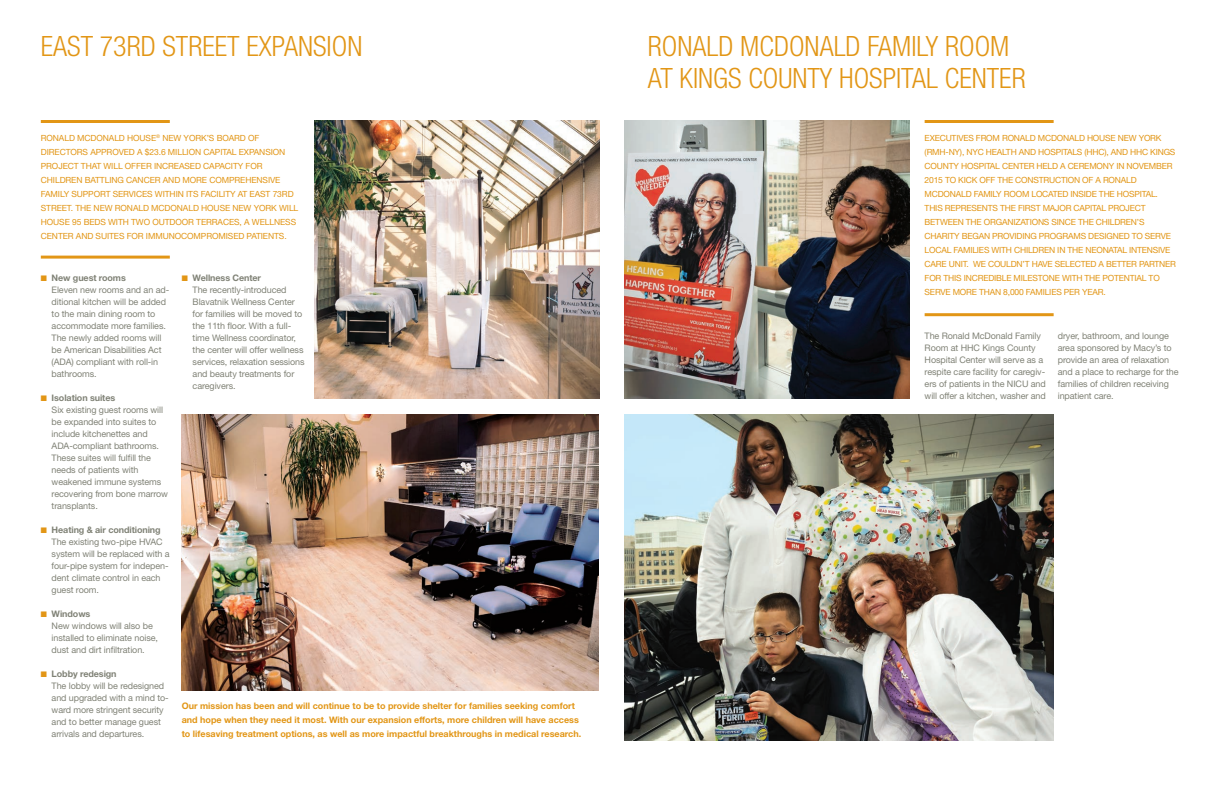
<style>
.page{position:relative;width:1224px;height:792px;background:#fff}
.page>*{position:absolute;margin:0;border:0;box-sizing:border-box;transform-origin:0 0}
.Headline{font:300 condensed 28px/32px "Helvetica Neue LT Std";color:#e29616}
.Body_Text_No_Drop{font:9px/12px "Helvetica Neue LT Std";letter-spacing:-.01em;color:#808276}
.t1{font:700 9px/14px "Helvetica Neue LT Std";color:#e29616}
.Intro_Copy_Gold{font:8.5px/14px "Helvetica Neue LT Std";letter-spacing:-.02em;color:#e29616}
.s1{color:#e29616}
.s2{font-weight:700}
</style>
<div class="page">
<img style="left:625px;top:414px;width:429px;height:327px">
<img style="left:625px;top:120px;width:285px;height:279px">
<hr style="left:925px;top:120px;width:129px;height:3px;background:#e29616">
<img style="left:315px;top:120px;width:285px;height:279px">
<img style="left:182px;top:414px;width:417px;height:276px">
<hr style="left:41px;top:120px;width:129px;height:3px;background:#e29616">
<hr style="left:41px;top:256px;width:129px;height:3px;background:#e29616">
<hr style="left:925px;top:313px;width:129px;height:3px;background:#e29616">
<p class="Headline" style="left:41px;top:30px;width:323px">EAST 73RD STREET EXPANSION</p>
<p class="Intro_Copy_Gold" style="left:41px;top:131px;width:259px">RONALD MCDONALD HOUSE<sup>®</sup> NEW YORK’S BOARD OF DIRECTORS APPROVED A $23.6 MILLION CAPITAL EXPANSION PROJECT THAT WILL OFFER INCREASED CAPACITY FOR CHILDREN BATTLING CANCER AND MORE COMPREHENSIVE FAMILY SUPPORT SERVICES WITHIN ITS FACILITY AT EAST 73RD STREET. THE NEW RONALD MCDONALD HOUSE NEW YORK WILL HOUSE 95 BEDS WITH TWO OUTDOOR TERRACES, A WELLNESS CENTER AND SUITES FOR IMMUNOCOMPROMISED PATIENTS.</p>
<p class="Body_Text_No_Drop" style="left:52px;top:272px;width:119px;text-indent:-11px"><span class="s1">■</span> <span class="s2">New guest rooms<br></span>Eleven new rooms and an ad&shy;ditional kitchen will be added to the main dining room to accommodate more families.<br>The newly added rooms will be American Disabilities Act (ADA) compliant with roll-in bathrooms.</p>
<p class="Body_Text_No_Drop" style="left:52px;top:392px;width:118px;text-indent:-11px"><span class="s1">■</span> <span class="s2">Isolation suites<br></span>Six existing guest rooms will be expanded into suites to include kitchenettes and<br>ADA-compliant bathrooms.<br>These suites will fulfill the needs of patients with weakened immune systems recovering from bone marrow transplants.</p>
<p class="Body_Text_No_Drop" style="left:52px;top:524px;width:120px;text-indent:-11px"><span class="s1">■</span> <span class="s2">Heating &amp; air conditioning<br></span>The existing two-pipe HVAC system will be replaced with a four-pipe system for indepen&shy;dent climate control in each guest room.</p>
<p class="Body_Text_No_Drop" style="left:52px;top:608px;width:108px;text-indent:-11px"><span class="s1">■</span> <span class="s2">Windows<br></span>New windows will also be installed to eliminate noise, dust and dirt infiltration.</p>
<p class="Body_Text_No_Drop" style="left:52px;top:668px;width:119px;text-indent:-11px"><span class="s1">■</span> <span class="s2">Lobby redesign<br></span>The lobby will be redesigned and upgraded with a mind to&shy;ward more stringent security and to better manage guest arrivals and departures.</p>
<p class="Body_Text_No_Drop" style="left:193px;top:272px;width:113px;text-indent:-11px"><span class="s1">■</span> <span class="s2">Wellness Center<br></span>The recently-introduced<br>Blavatnik Wellness Center for families will be moved to the 11th floor. With a full&shy;time Wellness coordinator, the center will offer wellness services, relaxation sessions and beauty treatments for caregivers.</p>
<p class="t1" style="left:182px;top:699px;width:401px">Our mission has been and will continue to be to provide shelter for families seeking comfort and hope when they need it most. With our expansion efforts, more children will have access to lifesaving treatment options, as well as more impactful breakthroughs in medical research.</p>
<p class="Headline" style="left:648px;top:30px;width:379px">RONALD MCDONALD FAMILY ROOM<br>AT KINGS COUNTY HOSPITAL CENTER</p>
<p class="Intro_Copy_Gold" style="left:925px;top:131px;width:253px">EXECUTIVES FROM RONALD MCDONALD HOUSE NEW YORK (RMH-NY), NYC HEALTH AND HOSPITALS (HHC), AND HHC KINGS COUNTY HOSPITAL CENTER HELD A CEREMONY IN NOVEMBER 2015 TO KICK OFF THE CONSTRUCTION OF A RONALD MCDONALD FAMILY ROOM LOCATED INSIDE THE HOSPITAL.<br>THIS REPRESENTS THE FIRST MAJOR CAPITAL PROJECT BETWEEN THE ORGANIZATIONS SINCE THE CHILDREN’S CHARITY BEGAN PROVIDING PROGRAMS DESIGNED TO SERVE LOCAL FAMILIES WITH CHILDREN IN THE NEONATAL INTENSIVE CARE UNIT. WE COULDN’T HAVE SELECTED A BETTER PARTNER FOR THIS INCREDIBLE MILESTONE WITH THE POTENTIAL TO SERVE MORE THAN 8,000 FAMILIES PER YEAR.</p>
<p class="Body_Text_No_Drop" style="left:925px;top:330px;width:123px">The Ronald McDonald Family<br>Room at HHC Kings County<br>Hospital Center will serve as a respite care facility for caregiv&shy;ers of patients in the NICU and will offer a kitchen, washer and</p>
<p class="Body_Text_No_Drop" style="left:1058px;top:330px;width:122px">dryer, bathroom, and lounge area sponsored by Macy’s to provide an area of relaxation and a place to recharge for the families of children receiving inpatient care.</p>
</div>
